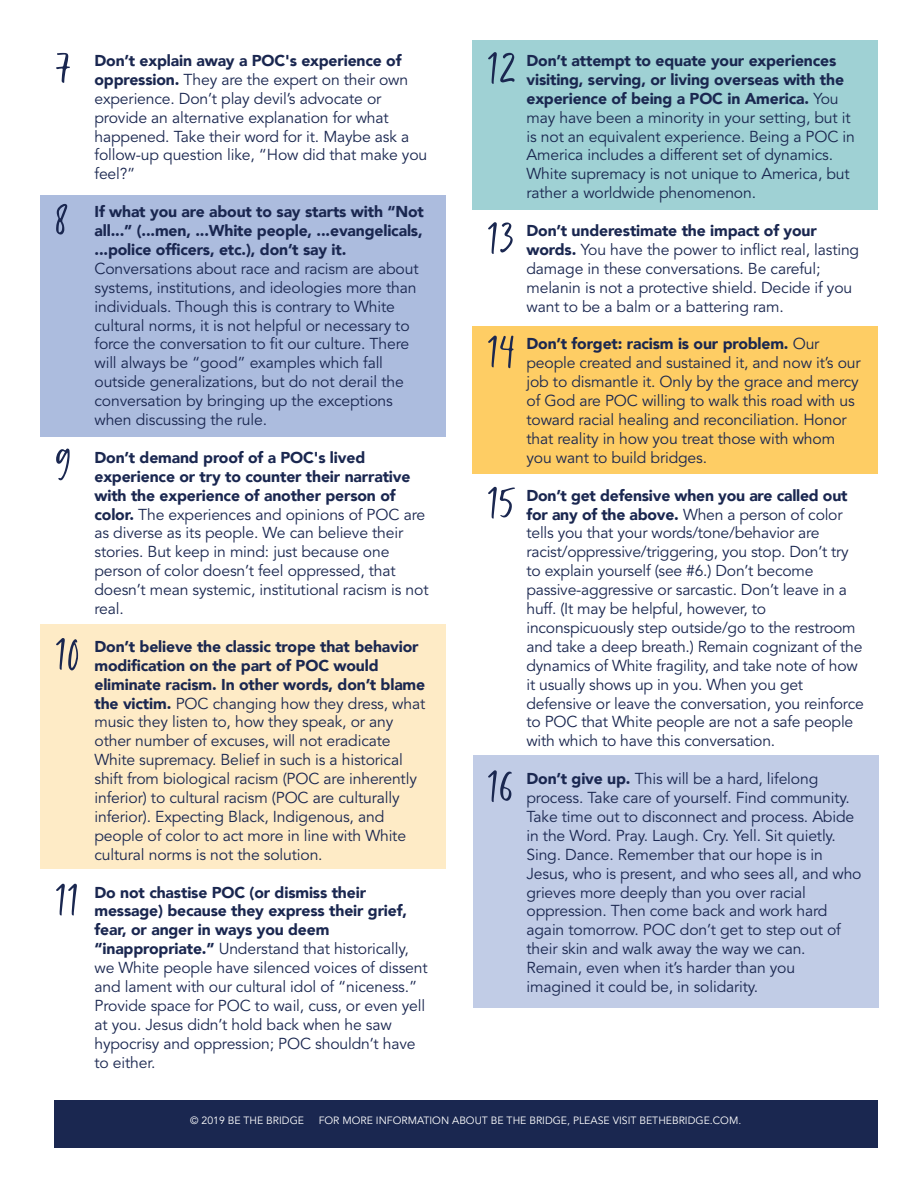
<style>
.page{position:relative;width:918px;height:1188px;background:#fff}
.page>*{position:absolute;margin:0;border:0;box-sizing:border-box;transform-origin:0 0}
.t1{font:70.35px "Friday Vibes";letter-spacing:-.01em;color:#1a2750}
.t2{font:15.75px/18.9px "Avenir LT Std";letter-spacing:-.01em;color:#1a2750}
.t3{font:900 15.75px/18.9px "Avenir LT";letter-spacing:-.01em;color:#1a2750}
.t4{font:10.5px "Avenir LT Std";color:#fff}
.s1{font-family:"Avenir LT";font-weight:900}
.s2{font-family:"Avenir LT Std";font-weight:400}
</style>
<div class="page">
<div style="left:472px;top:40px;width:406px;height:170px;background:#9fd1d4"></div>
<div style="left:472px;top:327px;width:406px;height:147px;background:#fecd64"></div>
<div style="left:40px;top:195px;width:406px;height:241px;background:#acbcde"></div>
<div style="left:40px;top:624px;width:406px;height:244px;background:#feebc6"></div>
<div style="left:473px;top:755px;width:405px;height:253px;background:#c1cce6"></div>
<div style="left:54px;top:1100px;width:823px;height:47px;background:#1a2750"></div>
<h1 class="t1" style="left:54px;top:21px;width:20px">7</h1>
<p class="t3" style="left:94px;top:51px;width:309px">Don’t explain away a POC's experience of</p>
<p class="t2" style="left:94px;top:71px;width:334px"><span class="s1">oppression.</span> They are the expert on their own experience. Don’t play devil’s advocate or provide an alternative explanation for what happened. Take their word for it. Maybe ask a follow-up question like, “How did that make you feel?”</p>
<h1 class="t1" style="left:54px;top:172px;width:17px">8</h1>
<p class="t3" style="left:94px;top:202px;width:331px;text-align:justify">If what you are about to say starts with “Not all...” (...men, ...White people, ...evangelicals, ...police officers, etc.), don’t say it.</p>
<p class="t2" style="left:94px;top:260px;width:326px">Conversations about race and racism are about systems, institutions, and ideologies more than individuals. Though this is contrary to White cultural norms, it is not helpful or necessary to force the conversation to fit our culture. There will always be “good” examples which fall outside generalizations, but do not derail the conversation by bringing up the exceptions when discussing the rule.</p>
<h1 class="t1" style="left:54px;top:418px;width:19px">9</h1>
<p class="t3" style="left:94px;top:448px;width:318px">Don’t demand proof of a POC's lived experience or try to counter their narrative with the experience of another person of</p>
<p class="t2" style="left:94px;top:506px;width:336px"><span class="s1">color.</span> The experiences and opinions of POC are as diverse as its people. We can believe their stories. But keep in mind: just because one person of color doesn’t feel oppressed, that doesn’t mean systemic, institutional racism is not real.</p>
<h1 class="t1" style="left:54px;top:607px;width:28px">10</h1>
<p class="t3" style="left:94px;top:637px;width:332px">Don’t believe the classic trope that behavior modification on the part of POC would eliminate racism. In other words, don’t blame</p>
<p class="t2" style="left:94px;top:695px;width:332px"><span class="s1">the victim.</span> POC changing how they dress, what music they listen to, how they speak, or any other number of excuses, will not eradicate White supremacy. Belief in such is a historical shift from biological racism (POC are inherently inferior) to cultural racism (POC are culturally inferior). Expecting Black, Indigenous, and people of color to act more in line with White cultural norms is not the solution.</p>
<h1 class="t1" style="left:54px;top:853px;width:26px">11</h1>
<p class="t3" style="left:94px;top:882px;width:314px">Do not chastise POC (or dismiss their message) because they express their grief, fear, or anger in ways you deem</p>
<p class="t2" style="left:94px;top:941px;width:335px"><span class="s1">“inappropriate.”</span> Understand that historically, we White people have silenced voices of dissent and lament with our cultural idol of “niceness.” Provide space for POC to wail, cuss, or even yell at you. Jesus didn’t hold back when he saw hypocrisy and oppression; POC shouldn’t have to either.</p>
<h1 class="t1" style="left:486px;top:21px;width:32px">12</h1>
<p class="t3" style="left:527px;top:51px;width:319px">Don’t attempt to equate your experiences visiting, serving, or living overseas with the experience of being a POC in America. <span class="s2">You</span></p>
<p class="t2" style="left:527px;top:109px;width:330px">may have been a minority in your setting, but it is not an equivalent experience. Being a POC in America includes a different set of dynamics.<br>White supremacy is not unique to America, but rather a worldwide phenomenon.</p>
<h1 class="t1" style="left:486px;top:191px;width:30px">13</h1>
<p class="t3" style="left:527px;top:221px;width:292px">Don’t underestimate the impact of your</p>
<p class="t2" style="left:527px;top:241px;width:334px"><span class="s1">words.</span> You have the power to inflict real, lasting damage in these conversations. Be careful; melanin is not a protective shield. Decide if you want to be a balm or a battering ram.</p>
<h1 class="t1" style="left:486px;top:305px;width:31px">14</h1>
<p class="t3" style="left:527px;top:334px;width:295px">Don’t forget: racism is our problem. <span class="s2">Our</span></p>
<p class="t2" style="left:527px;top:355px;width:336px">people created and sustained it, and now it’s our job to dismantle it. Only by the grace and mercy of God are POC willing to walk this road with us toward racial healing and reconciliation. Honor that reality in how you treat those with whom you want to build bridges.</p>
<h1 class="t1" style="left:486px;top:456px;width:33px">15</h1>
<p class="t3" style="left:527px;top:486px;width:323px">Don’t get defensive when you are called out</p>
<p class="t2" style="left:527px;top:506px;width:339px"><span class="s1">for any of the above.</span> When a person of color tells you that your words/tone/behavior are racist/oppressive/triggering, you stop. Don’t try to explain yourself (see #6.) Don’t become passive-aggressive or sarcastic. Don’t leave in a huff. (It may be helpful, however, to inconspicuously step outside/go to the restroom and take a deep breath.) Remain cognizant of the dynamics of White fragility, and take note of how it usually shows up in you. When you get defensive or leave the conversation, you reinforce to POC that White people are not a safe people with which to have this conversation.</p>
<h1 class="t1" style="left:486px;top:739px;width:29px">16</h1>
<p class="t2" style="left:527px;top:770px;width:337px"><span class="s1">Don’t give up.</span> This will be a hard, lifelong process. Take care of yourself. Find community.<br>Take time out to disconnect and process. Abide in the Word. Pray. Laugh. Cry. Yell. Sit quietly.<br>Sing. Dance. Remember that our hope is in Jesus, who is present, and who sees all, and who grieves more deeply than you over racial oppression. Then come back and work hard again tomorrow. POC don’t get to step out of their skin and walk away the way we can.<br>Remain, even when it’s harder than you imagined it could be, in solidarity.</p>
<p class="t4" style="left:190px;top:1116px;width:115px">© 2019 BE THE BRIDGE</p>
<p class="t4" style="left:319px;top:1116px;width:424px">FOR MORE INFORMATION ABOUT BE THE BRIDGE, PLEASE VISIT BETHEBRIDGE.COM.</p>
</div>
